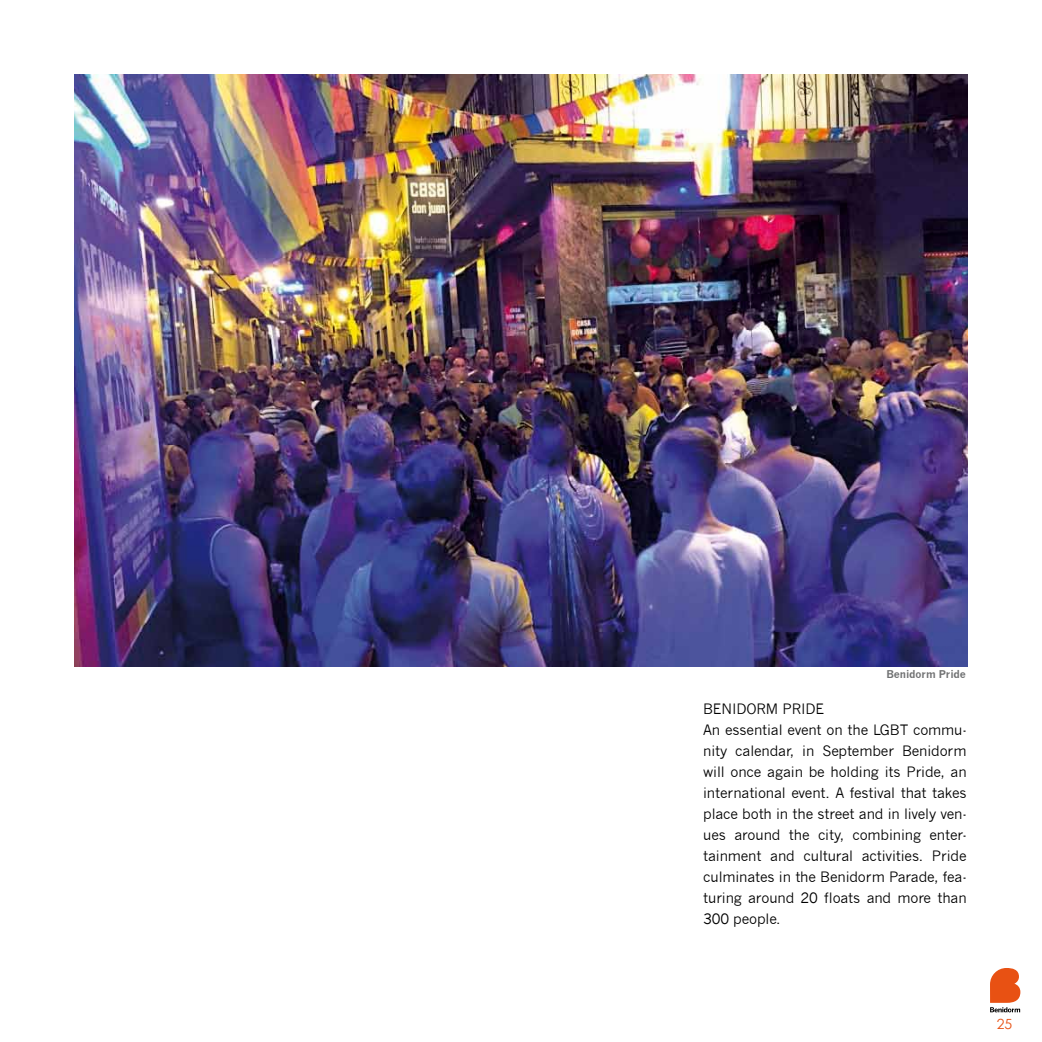
<style>
.page{position:relative;width:1042px;height:1042px;background:#fff}
.page>*{position:absolute;margin:0;border:0;box-sizing:border-box;transform-origin:0 0}
.t1{font:14px/21px "News Gothic";letter-spacing:-.01em;color:#000}
.t2{font:14px "Century Gothic";color:#e85113}
.t3{font:700 10.5px "News Gothic";letter-spacing:-.01em;color:#707172}
</style>
<div class="page">
<svg style="left:990px;top:968px;width:30px;height:44px"></svg>
<img style="left:75px;top:74px;width:892px;height:592px">
<p class="t3" style="left:886px;top:668px;width:81px">Benidorm Pride</p>
<p class="t1" style="left:703px;top:699px;width:265px">BENIDORM PRIDE<br>An essential event on the LGBT commu&shy;nity calendar, in September Benidorm will once again be holding its Pride, an international event. A festival that takes place both in the street and in lively ven&shy;ues around the city, combining enter&shy;tainment and cultural activities. Pride culminates in the Benidorm Parade, fea&shy;turing around 20 floats and more than 300 people.</p>
<p class="t2" style="left:997px;top:1015px;width:17px">25</p>
</div>
